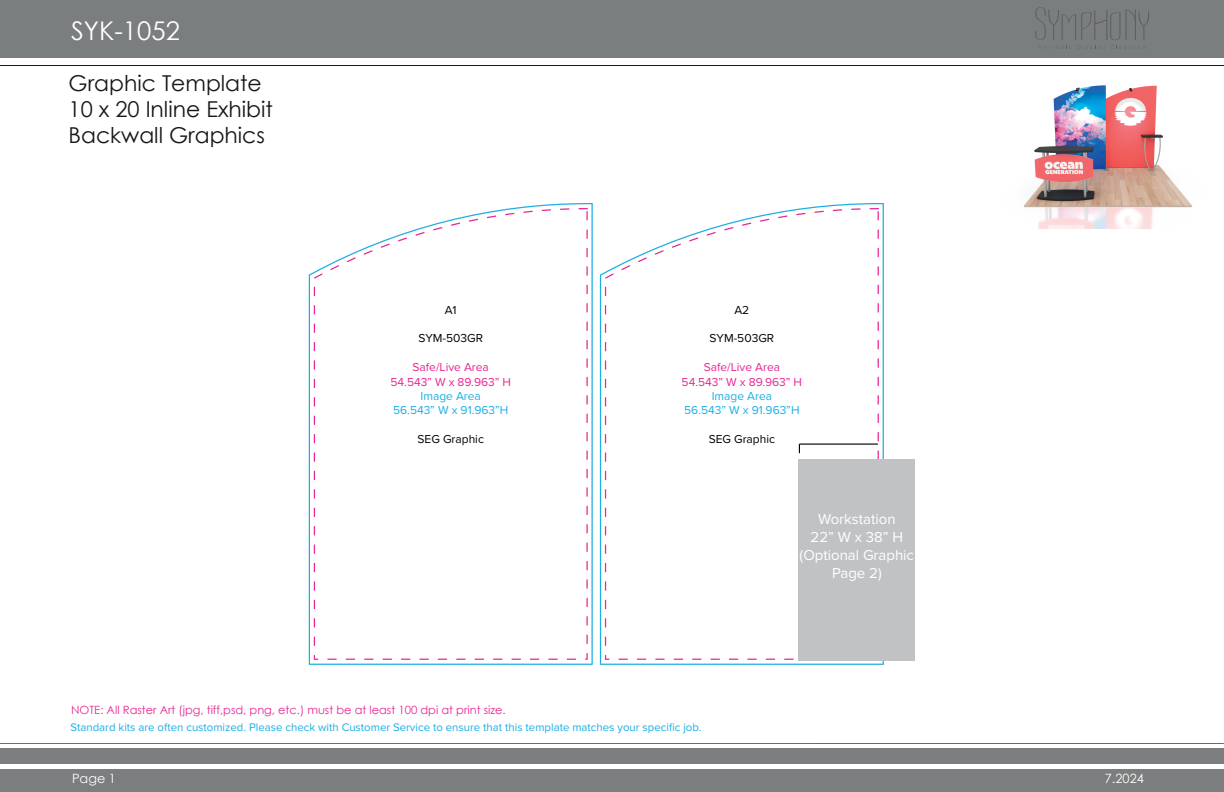
<style>
.page{position:relative;width:1224px;height:792px;background:#fff}
.page>*{position:absolute;margin:0;border:0;box-sizing:border-box;transform-origin:0 0}
.t1{font:25.7px "Century Gothic";color:#fff}
.t2{font:21.9px/26.2px "Century Gothic";color:#161517}
.t3{font:14.9px/17.9px "Proxima Nova";color:#fff;text-align:center}
.t4{font:12.8px "Century Gothic";color:#fff}
.t5{font:12px/14.4px "Proxima Nova";color:#e92693;text-align:center}
.t6{font:12px/14.4px "Proxima Nova";color:#1daee5;text-align:center}
.t7{font:12px "Proxima Nova";color:#000}
.t8{font:11.4px "Proxima Nova";color:#1daee5}
.t9{font:11.4px "Century Gothic";color:#e92693}
</style>
<div class="page">
<div style="left:0;top:749px;width:1224px;height:43px;background:#7a7e7e"></div>
<div style="left:0;top:764px;width:1224px;height:5px;background:#fff"></div>
<hr style="left:0;top:743px;width:1224px;height:1px;background:#181719">
<div style="left:0;top:0;width:1224px;height:57px;background:#7a7e7e"></div>
<hr style="left:0;top:65px;width:1224px;height:1px;background:#181719">
<svg style="left:1035px;top:7px;width:114px;height:42px"></svg>
<svg style="left:309px;top:203px;width:284px;height:462px"></svg>
<svg style="left:314px;top:208px;width:274px;height:452px"></svg>
<svg style="left:600px;top:203px;width:284px;height:462px"></svg>
<svg style="left:605px;top:208px;width:274px;height:452px"></svg>
<div style="left:798px;top:459px;width:117px;height:201px;background:#c1c2c3"></div>
<hr style="left:799px;top:444px;width:79px;height:1px;background:#000">
<img style="left:1023px;top:85px;width:169px;height:144px">
<h1 class="t1" style="left:71px;top:13px;width:110px">SYK-1052</h1>
<h2 class="t2" style="left:69px;top:69px;width:206px">Graphic Template<br>10 x 20 Inline Exhibit<br>Backwall Graphics</h2>
<p class="t7" style="left:445px;top:301px;width:13px">A1</p>
<p class="t7" style="left:418px;top:329px;width:66px">SYM-503GR</p>
<p class="t5" style="left:391px;top:359px;width:122px">Safe/Live Area<br>54.543” W x 89.963” H</p>
<p class="t6" style="left:393px;top:388px;width:117px">Image Area<br>56.543” W x 91.963”H</p>
<p class="t7" style="left:418px;top:430px;width:68px">SEG Graphic</p>
<p class="t9" style="left:71px;top:702px;width:436px">NOTE: All Raster Art (jpg, tiff,psd, png, etc.) must be at least 100 dpi at print size.</p>
<p class="t7" style="left:734px;top:301px;width:16px">A2</p>
<p class="t7" style="left:710px;top:329px;width:66px">SYM-503GR</p>
<p class="t5" style="left:682px;top:359px;width:122px">Safe/Live Area<br>54.543” W x 89.963” H</p>
<p class="t6" style="left:684px;top:388px;width:117px">Image Area<br>56.543” W x 91.963”H</p>
<p class="t7" style="left:709px;top:430px;width:68px">SEG Graphic</p>
<h3 class="t3" style="left:800px;top:510px;width:116px">Workstation<br>22” W x 38” H (Optional Graphic<br>Page 2)</h3>
<p class="t8" style="left:71px;top:719px;width:632px">Standard kits are often customized. Please check with Customer Service to ensure that this template matches your specific job.</p>
<p class="t4" style="left:72px;top:769px;width:45px">Page 1</p>
<p class="t4" style="left:1105px;top:769px;width:41px">7.2024</p>
</div>
